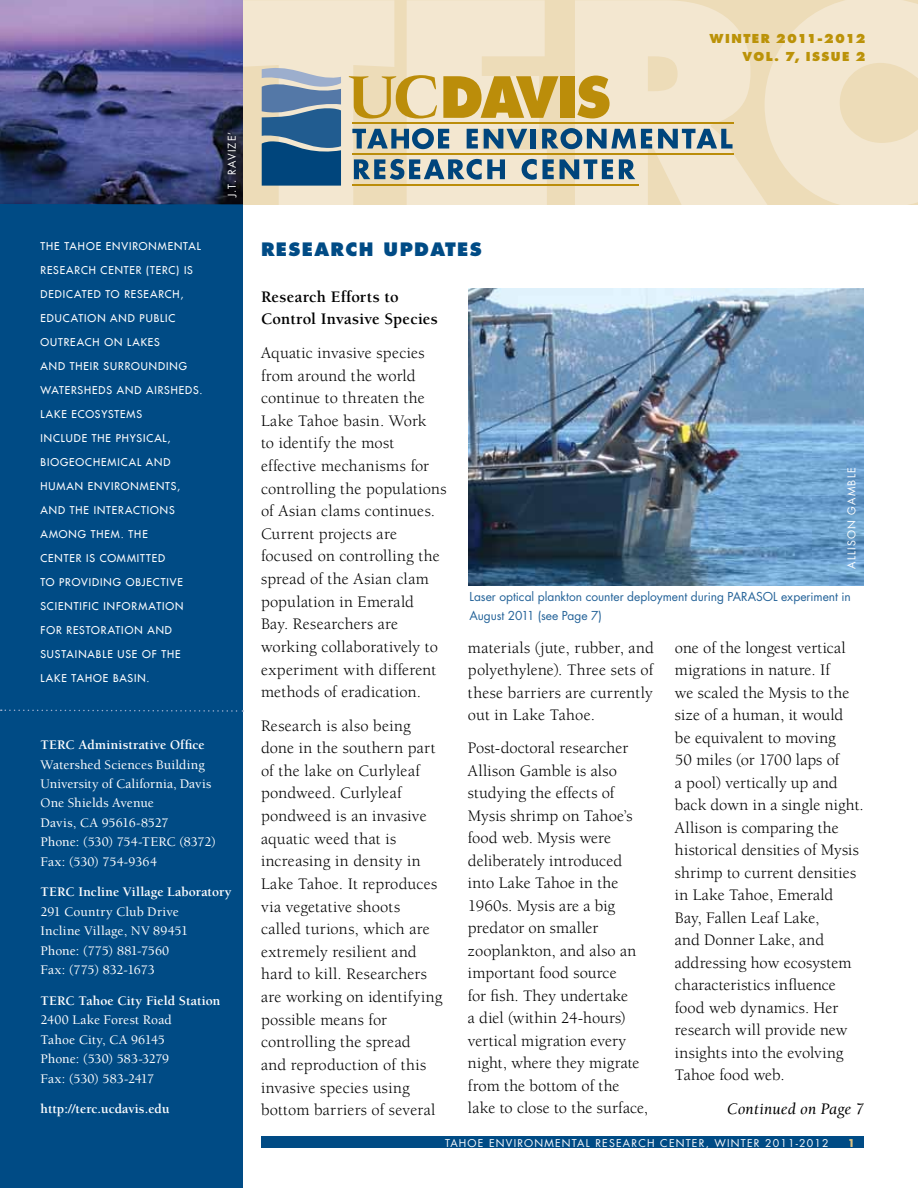
<style>
.page{position:relative;width:918px;height:1188px;background:#fff}
.page>*{position:absolute;margin:0;border:0;box-sizing:border-box;transform-origin:0 0}
.t1{font:800 18px "Futura Std";letter-spacing:.075em;color:#004b85}
.t2{font:16.5px/22.5px "Berkeley Std";letter-spacing:.01em;color:#000}
.t3{font:700 16.5px/22.6px "Berkeley Std";letter-spacing:.01em;color:#000}
.t4{font:italic 16.5px "Berkeley Std";letter-spacing:.01em;color:#000}
.t5{font:500 13.5px/19.5px "Berkeley Std";letter-spacing:.005em;color:#fff}
.t6{font:700 13.5px "Berkeley Std";color:#fff}
.t7{font:12px/19.5px "Futura Std";color:#236298}
.t8{font:800 12px/18px "Futura Std";letter-spacing:.11em;color:#bb9208;text-align:right}
.t9{font:500 10.5px "Futura UC Davis";letter-spacing:.09em;color:#fff}
.t10{font:10.5px "Futura UC Davis";letter-spacing:.115em;color:#fff}
.t11{font:10.5px "Futura Std";letter-spacing:.115em;color:#fff}
.t12{font:700 10.5px "Futura Std";color:#ddc180}
</style>
<div class="page">
<div style="left:261px;top:1137px;width:602px;height:11px;background:#004b85"></div>
<svg style="left:243px;top:0;width:675px;height:205px;fill:#f3e7d0"></svg>
<hr style="left:352px;top:153px;width:382px;height:2px;background:#bb8d0a">
<hr style="left:352px;top:184px;width:287px;height:2px;background:#bb8d0a">
<hr style="left:352px;top:123px;width:382px;height:1px;background:#bb8d0a">
<svg style="left:577px;top:76px;width:33px;height:42px"></svg>
<div style="left:560px;top:76px;width:14px;height:42px;background:#bb8d0a"></div>
<svg style="left:443px;top:76px;width:115px;height:42px"></svg>
<svg style="left:348px;top:75px;width:89px;height:44px"></svg>
<svg style="left:352px;top:128px;width:97px;height:21px"></svg>
<svg style="left:467px;top:129px;width:11px;height:20px"></svg>
<svg style="left:484px;top:129px;width:43px;height:20px"></svg>
<div style="left:530px;top:129px;width:5px;height:20px;background:#00457c"></div>
<svg style="left:542px;top:128px;width:110px;height:21px"></svg>
<svg style="left:658px;top:129px;width:75px;height:20px"></svg>
<svg style="left:354px;top:159px;width:151px;height:21px"></svg>
<svg style="left:522px;top:159px;width:15px;height:21px"></svg>
<svg style="left:543px;top:159px;width:11px;height:20px"></svg>
<svg style="left:560px;top:159px;width:53px;height:20px"></svg>
<svg style="left:619px;top:159px;width:16px;height:20px"></svg>
<svg style="left:262px;top:68px;width:79px;height:118px"></svg>
<img style="left:0;top:0;width:243px;height:204px">
<div style="left:0;top:204px;width:243px;height:984px;background:#004b85"></div>
<svg style="left:1px;top:709px;width:242px;height:3px"></svg>
<img style="left:468px;top:289px;width:396px;height:296px">
<p class="t8" style="left:743px;top:29px;width:124px">ER 2011-2012<br>VOL. 7, ISSUE 2</p>
<p class="t8" style="left:710px;top:29px;width:25px">WINT</p>
<p class="t9" style="left:40px;top:240px;width:162px">THE TAHOE ENVIRONMENTAL</p>
<p class="t9" style="left:41px;top:264px;width:123px">RESEARCH C ENTER (TERC</p>
<p class="t9" style="left:176px;top:264px;width:18px">) IS</p>
<p class="t9" style="left:40px;top:288px;width:144px">DEDICATED TO RESEARCH,</p>
<p class="t9" style="left:40px;top:312px;width:137px">EDUCATION AND PUBLIC</p>
<p class="t9" style="left:40px;top:336px;width:121px">OUTREACH ON LAKES</p>
<p class="t9" style="left:40px;top:360px;width:148px">AND THEIR SURROUNDING</p>
<p class="t9" style="left:40px;top:384px;width:163px">WATERSHEDS AND AIRSHEDS.</p>
<p class="t9" style="left:40px;top:408px;width:103px">LAKE ECOSYSTEMS</p>
<p class="t9" style="left:40px;top:432px;width:131px">INCLUDE THE PHYSICAL,</p>
<p class="t9" style="left:40px;top:456px;width:132px">BIOGEOCHEMICAL AND</p>
<p class="t9" style="left:40px;top:480px;width:141px">HUMAN ENVIRONMENTS,</p>
<p class="t9" style="left:40px;top:504px;width:136px">AND THE INTERACTIONS</p>
<p class="t9" style="left:40px;top:528px;width:109px">AMONG THEM. THE</p>
<p class="t9" style="left:40px;top:552px;width:126px">CENTER IS COMMITTED</p>
<p class="t9" style="left:40px;top:576px;width:144px">TO PROVIDING OBJECTIVE</p>
<p class="t9" style="left:40px;top:600px;width:145px">SCIENTIFIC INFORMATION</p>
<p class="t9" style="left:40px;top:624px;width:133px">FOR RESTORATION AND</p>
<p class="t9" style="left:41px;top:648px;width:142px">SUSTAINABLE USE OF THE</p>
<p class="t9" style="left:41px;top:672px;width:111px">LAKE TAHOE BASIN.</p>
<p class="t11" style="left:225px;top:197px;width:68px;rotate:-90deg">J.T. Ravize’</p>
<p class="t6" style="left:40px;top:738px;width:166px">TERC Administrative Office</p>
<p class="t5" style="left:40px;top:755px;width:177px">Watershed Sciences Building<br>University of California, Davis<br>One Shields Avenue<br>Davis, CA 95616-8527<br>Phone: (530) 754-TERC (8372)<br>Fax: (530) 754-9364</p>
<p class="t6" style="left:40px;top:885px;width:193px">TERC Incline Village Laboratory</p>
<p class="t5" style="left:40px;top:902px;width:149px">291 Country Club Drive<br>Incline Village, NV 89451<br>Phone: (775) 881-7560<br>Fax: (775) 832-1673</p>
<p class="t6" style="left:40px;top:993px;width:181px">TERC Tahoe City Field Station</p>
<p class="t5" style="left:40px;top:1010px;width:133px">2400 Lake Forest Road<br>Tahoe City, CA 96145<br>Phone: (530) 583-3279<br>Fax: (530) 583-2417</p>
<p class="t6" style="left:40px;top:1101px;width:131px">http://terc.ucdavis.edu</p>
<p class="t1" style="left:261px;top:237px;width:222px">RESEARCH UPDATES</p>
<p class="t3" style="left:261px;top:286px;width:178px">Research Efforts to<br>Control Invasive Species</p>
<p class="t2" style="left:261px;top:342px;width:187px">Aquatic invasive species from around the world continue to threaten the<br>Lake Tahoe basin. Work<br>to identify the most effective mechanisms for controlling the populations of Asian clams continues.<br>Current projects are focused on controlling the spread of the Asian clam population in Emerald<br>Bay. Researchers are working collaboratively to experiment with different methods of eradication.</p>
<p class="t2" style="left:261px;top:714px;width:183px">Research is also being done in the southern part of the lake on Curlyleaf pondweed. Curlyleaf pondweed is an invasive aquatic weed that is increasing in density in<br>Lake Tahoe. It reproduces via vegetative shoots called turions, which are extremely resilient and hard to kill. Researchers are working on identifying possible means for controlling the spread<br>and reproduction of this invasive species using bottom barriers of several</p>
<p class="t11" style="left:845px;top:569px;width:103px;rotate:-90deg">Allison Gamble</p>
<p class="t7" style="left:470px;top:587px;width:383px">Laser optical plankton counter deployment during PARASOL experiment in<br>August 2011 (see Page 7)</p>
<p class="t2" style="left:468px;top:636px;width:187px;text-align:justify">materials (jute, rubber, and polyethylene). Three sets of these barriers are currently out in Lake Tahoe.</p>
<p class="t2" style="left:468px;top:737px;width:182px">Post-doctoral researcher<br>Allison Gamble is also studying the effects of<br>Mysis shrimp on Tahoe’s food web. Mysis were deliberately introduced into Lake Tahoe in the<br>1960s. Mysis are a big predator on smaller zooplankton, and also an important food source<br>for fish. They undertake<br>a diel (within 24-hours) vertical migration every night, where they migrate from the bottom of the lake to close to the surface,</p>
<p class="t2" style="left:675px;top:637px;width:190px">one of the longest vertical migrations in nature. If<br>we scaled the Mysis to the size of a human, it would<br>be equivalent to moving<br>50 miles (or 1700 laps of<br>a pool) vertically up and back down in a single night.<br>Allison is comparing the historical densities of Mysis shrimp to current densities in Lake Tahoe, Emerald<br>Bay, Fallen Leaf Lake,<br>and Donner Lake, and addressing how ecosystem characteristics influence food web dynamics. Her research will provide new insights into the evolving<br>Tahoe food web.</p>
<p class="t4" style="left:727px;top:1100px;width:138px">Continued on Page 7</p>
<p class="t10" style="left:445px;top:1136px;width:290px">TAHOE ENVIRONMENTAL RESEARCH CENTER, WINTER</p>
<p class="t10" style="left:765px;top:1136px;width:65px">2011-2012</p>
<p class="t12" style="left:848px;top:1136px;width:9px">1</p>
</div>
